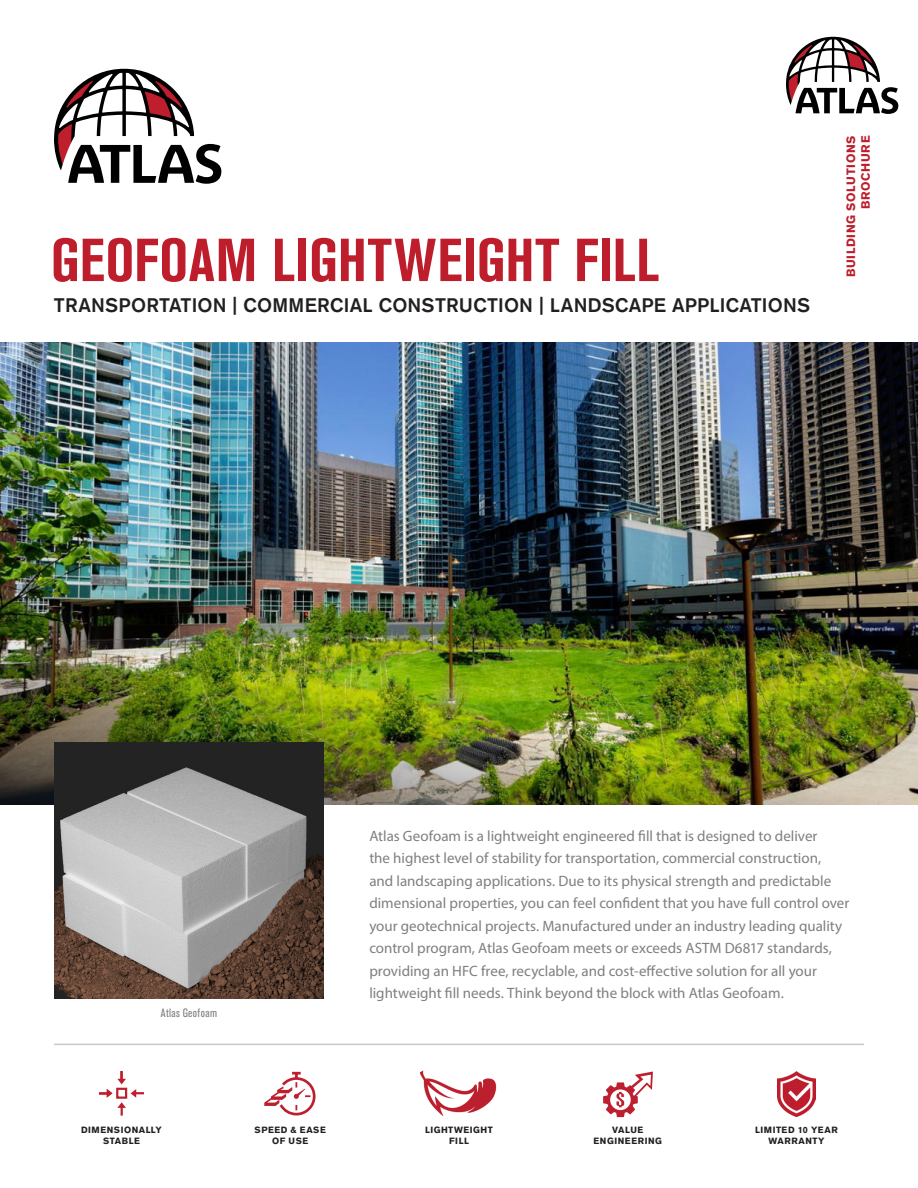
<style>
.page{position:relative;width:918px;height:1188px;background:#fff}
.page>*{position:absolute;margin:0;border:0;box-sizing:border-box;transform-origin:0 0}
.Headline{font:700 condensed 60px "Akzidenz Grotesk BE";letter-spacing:.015em;color:#be1d2c}
.Light_Subhead{font:500 19.5px "Akzidenz Grotesk BE";letter-spacing:.01em;color:#231f20}
.Body_Copy{font:15px/22.5px "Myriad Pro";color:#7f7e81}
.t1{font:700 12px/14.4px "Akzidenz Grotesk BE";letter-spacing:.055em;color:#be1d2c;text-align:right}
.t2{font:condensed 12px "Akzidenz Grotesk BE";letter-spacing:.03em;color:#7f7e81}
.Icon_Descriptor{font:700 9px/10.8px "Akzidenz Grotesk BE";letter-spacing:.06em;color:#231f20;text-align:center}
</style>
<div class="page">
<img style="left:0;top:342px;width:918px;height:463px">
<img style="left:54px;top:742px;width:270px;height:256px">
<hr style="left:54px;top:1044px;width:810px;height:1px;background:#c7c8ca">
<img style="left:421px;top:1070px;width:76px;height:46px">
<svg style="left:264px;top:1072px;width:52px;height:44px"></svg>
<svg style="left:603px;top:1072px;width:50px;height:45px"></svg>
<svg style="left:99px;top:1071px;width:45px;height:45px"></svg>
<img style="left:777px;top:1072px;width:39px;height:44px">
<svg style="left:54px;top:69px;width:167px;height:115px"></svg>
<svg style="left:786px;top:37px;width:112px;height:77px"></svg>
<p class="Headline" style="left:51px;top:226px;width:609px">GEOFOAM LIGHTWEIGHT FILL</p>
<p class="Light_Subhead" style="left:54px;top:293px;width:758px">TRANSPORTATION | COMMERCIAL CONSTRUCTION | LANDSCAPE APPLICATIONS</p>
<p class="t1" style="left:844px;top:277px;width:143px;rotate:-90deg">BUILDING SOLUTIONS<br>BROCHURE</p>
<p class="t2" style="left:161px;top:1006px;width:58px">Atlas Geofoam</p>
<p class="Body_Copy" style="left:369px;top:824px;width:482px">Atlas Geofoam is a lightweight engineered fill that is designed to deliver<br>the highest level of stability for transportation, commercial construction,<br>and landscaping applications. Due to its physical strength and predictable dimensional properties, you can feel confident that you have full control over your geotechnical projects. Manufactured under an industry leading quality control program, Atlas Geofoam meets or exceeds ASTM D6817 standards, providing an HFC free, recyclable, and cost-effective solution for all your lightweight fill needs. Think beyond the block with Atlas Geofoam.</p>
<p class="Icon_Descriptor" style="left:425px;top:1125px;width:69px">LIGHTWEIGHT<br>FILL</p>
<p class="Icon_Descriptor" style="left:81px;top:1125px;width:82px">DIMENSIONALLY<br>STABLE</p>
<p class="Icon_Descriptor" style="left:594px;top:1125px;width:70px">VALUE<br>ENGINEERING</p>
<p class="Icon_Descriptor" style="left:255px;top:1125px;width:73px">SPEED &amp; EASE<br>OF USE</p>
<p class="Icon_Descriptor" style="left:755px;top:1125px;width:84px">LIMITED 10 YEAR<br>WARRANTY</p>
</div>
